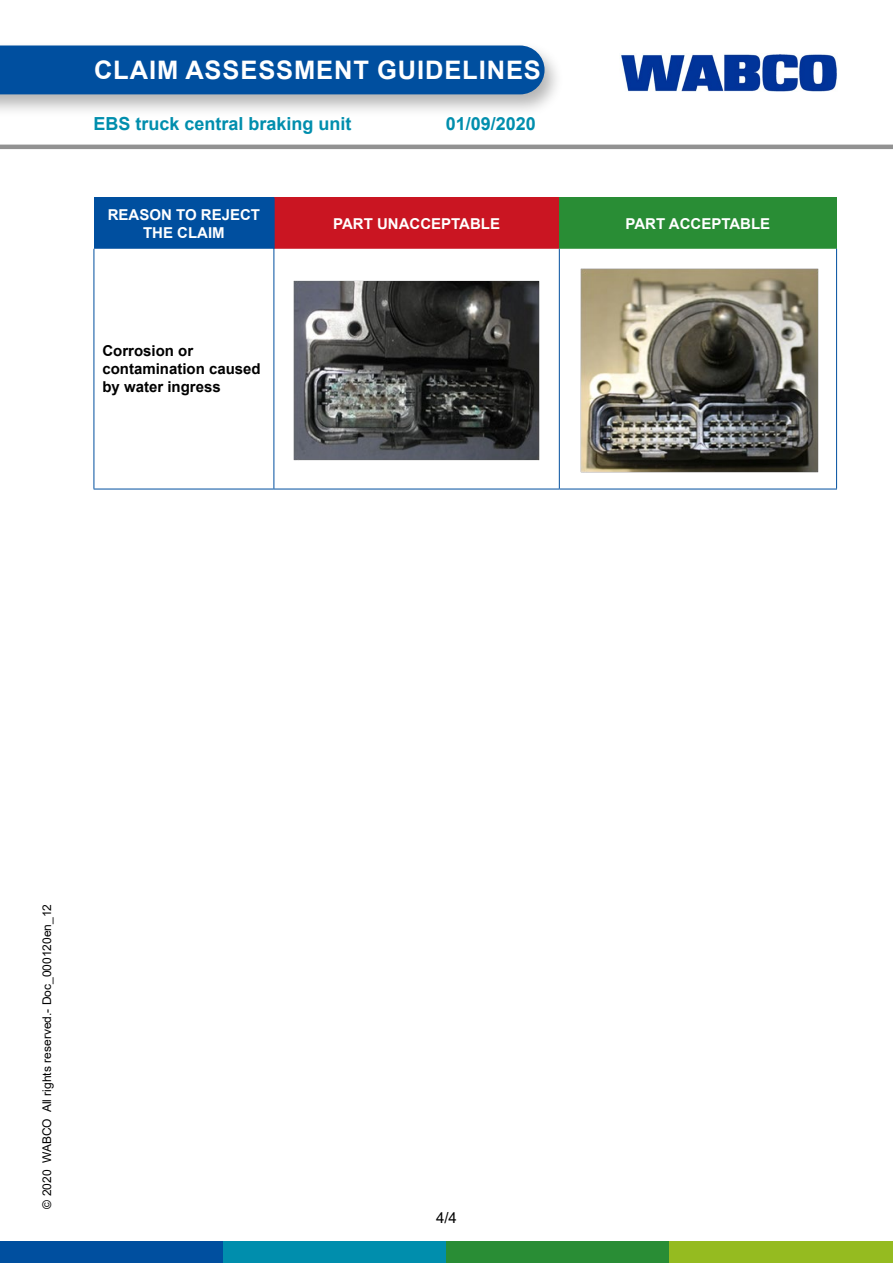
<style>
.page{position:relative;width:893px;height:1263px;background:#fff}
.page>*{position:absolute;margin:0;border:0;box-sizing:border-box;transform-origin:0 0}
.t1{font:700 25.5px "Arial";letter-spacing:.035em;color:#fff}
.t2{font:700 18px "Arial";color:#008ead}
.t3{font:700 15px/18px "Arial";color:#fff;text-align:center}
.t4{font:700 15px/18px "Arial";color:#000}
.t5{font:15px "Arial";color:#000}
.t6{font:12px "Arial";color:#000}
</style>
<div class="page">
<div style="left:0;top:41px;width:564px;height:77px;background:#000;opacity:.3"></div>
<div style="left:0;top:45px;width:545px;height:49px;background:#004f9f"></div>
<img style="left:621px;top:54px;width:216px;height:37px">
<div style="left:0;top:1242px;width:223px;height:21px;background:#004f9f"></div>
<div style="left:223px;top:1242px;width:223px;height:21px;background:#008ead"></div>
<div style="left:446px;top:1242px;width:224px;height:21px;background:#298d35"></div>
<div style="left:670px;top:1242px;width:223px;height:21px;background:#95bb20"></div>
<hr style="left:0;top:145px;width:893px;height:4px;background:#929292">
<div style="left:94px;top:198px;width:180px;height:51px;background:#004f9f"></div>
<div style="left:274px;top:198px;width:285px;height:51px;background:#ca1522"></div>
<div style="left:559px;top:198px;width:278px;height:51px;background:#298d35"></div>
<svg style="left:95px;top:249px;width:741px;height:240px"></svg>
<hr style="left:274px;top:249px;width:1px;height:240px;background:#004f9f">
<hr style="left:559px;top:249px;width:1px;height:240px;background:#004f9f">
<hr style="left:94px;top:489px;width:180px;height:1px;background:#004f9f">
<hr style="left:274px;top:489px;width:285px;height:1px;background:#004f9f">
<hr style="left:559px;top:489px;width:278px;height:1px;background:#004f9f">
<hr style="left:836px;top:249px;width:1px;height:240px;background:#004f9f">
<hr style="left:94px;top:249px;width:1px;height:240px;background:#004f9f">
<hr style="left:273px;top:198px;width:2px;height:51px;background:#004f9f">
<img style="left:293px;top:280px;width:246px;height:180px">
<img style="left:580px;top:269px;width:238px;height:203px">
<h1 class="t1" style="left:94px;top:52px;width:448px">CLAIM ASSESSMENT GUIDELINES</h1>
<p class="t2" style="left:94px;top:111px;width:260px">EBS truck central braking unit</p>
<p class="t2" style="left:446px;top:111px;width:92px">01/09/2020</p>
<p class="t3" style="left:108px;top:206px;width:154px">REASON TO REJECT<br>THE CLAIM</p>
<p class="t3" style="left:333px;top:215px;width:168px">PART UNACCEPTABLE</p>
<p class="t3" style="left:626px;top:215px;width:146px">PART ACCEPTABLE</p>
<p class="t4" style="left:102px;top:342px;width:160px">Corrosion or contamination caused by water ingress</p>
<p class="t6" style="left:39px;top:1208px;width:306px;rotate:-90deg">© 2020 WABCO All rights reserved.- Doc_000120en_12</p>
<p class="t5" style="left:436px;top:1207px;width:22px">4/4</p>
</div>
